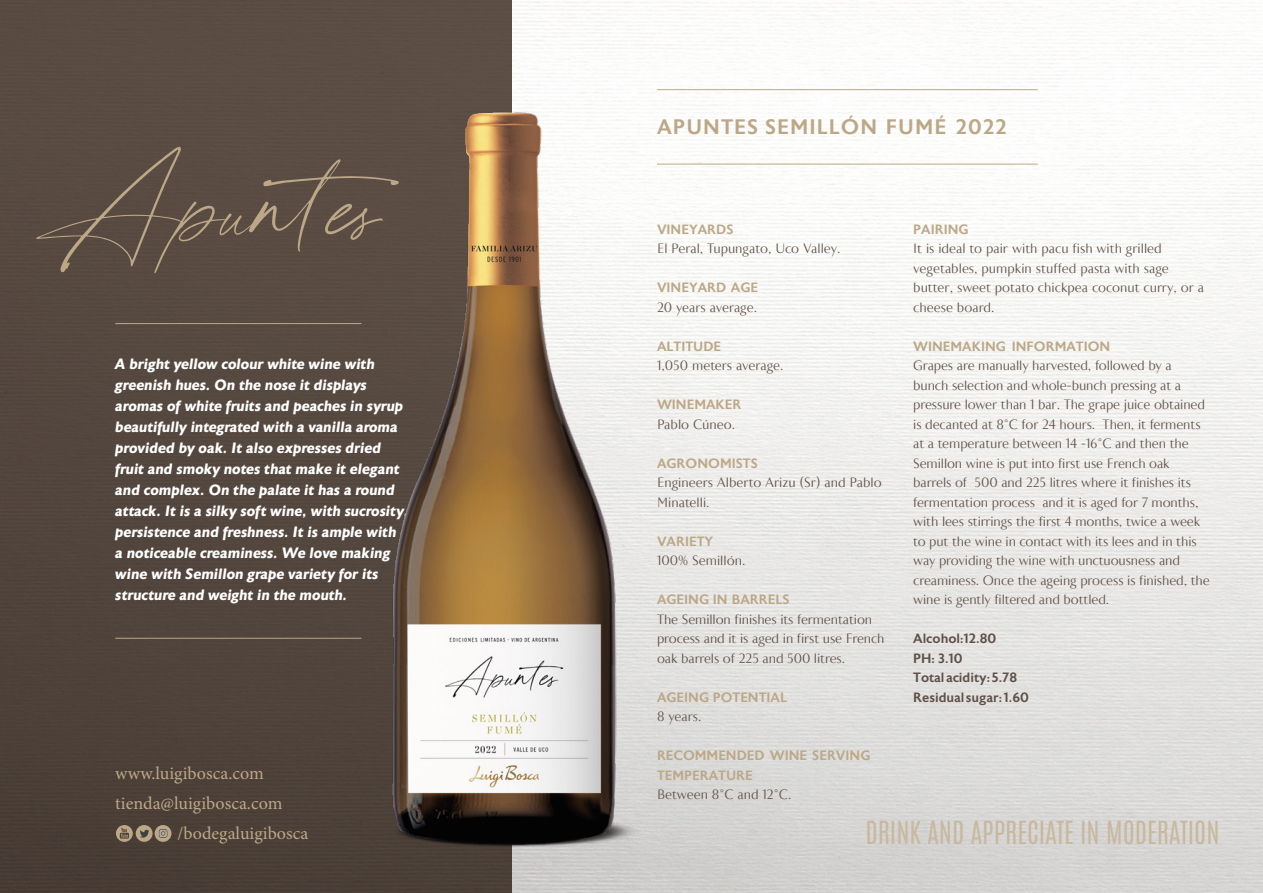
<style>
.page{position:relative;width:1263px;height:893px;background:#fff}
.page>*{position:absolute;margin:0;border:0;box-sizing:border-box;transform-origin:0 0}
.t1{font:27px "Antonio";color:#c8b89e}
.t2{font:500 21px "Astoria Sans";letter-spacing:.05em;color:#bca887}
.t3{font:18px "Minion Pro";color:#bca887}
.t4{font:italic 700 15px/21px "Astoria Sans";color:#fff}
.t5{font:300 13.5px/19.5px "Astoria Classic Sans";letter-spacing:-.01em;color:#5e5047}
.t6{font:500 13.5px/19.5px "Astoria Sans";color:#bca887}
.t7{font:500 13.5px/19.5px "Astoria Sans";color:#5e5047}
</style>
<div class="page">
<img style="left:511px;top:0;width:752px;height:893px">
<div style="left:0;top:0;width:511px;height:893px;background:#53463e"></div>
<div style="left:136px;top:825px;width:17px;height:17px;background:#bca887;border-radius:50%"></div>
<svg style="left:140px;top:830px;width:9px;height:8px"></svg>
<div style="left:155px;top:825px;width:16px;height:17px;background:#bca887;border-radius:50%"></div>
<svg style="left:159px;top:829px;width:9px;height:9px"></svg>
<svg style="left:116px;top:825px;width:17px;height:17px"></svg>
<svg style="left:36px;top:147px;width:353px;height:126px"></svg>
<hr style="left:115px;top:638px;width:246px;height:1px;background:#bca887">
<hr style="left:657px;top:164px;width:380px;height:1px;background:#bca887">
<hr style="left:657px;top:89px;width:380px;height:1px;background:#bca887">
<img style="left:370px;top:799px;width:283px;height:62px">
<img style="left:389px;top:53px;width:236px;height:800px">
<hr style="left:115px;top:323px;width:246px;height:1px;background:#bca887">
<p class="t4" style="left:115px;top:354px;width:295px">A bright yellow colour white wine with greenish hues. On the nose it displays aromas of white fruits and peaches in syrup beautifully integrated with a vanilla aroma provided by oak. It also expresses dried fruit and smoky notes that make it elegant and complex. On the palate it has a round attack. It is a silky soft wine, with sucrosity, persistence and freshness. It is ample with<br>a noticeable creaminess. We love making wine with Semillon grape variety for its structure and weight in the mouth.</p>
<h3 class="t3" style="left:115px;top:761px;width:150px">www.luigibosca.com</h3>
<h3 class="t3" style="left:115px;top:791px;width:169px">tienda@luigibosca.com</h3>
<h3 class="t3" style="left:177px;top:821px;width:132px">/bodegaluigibosca</h3>
<h2 class="t2" style="left:657px;top:115px;width:352px">APUNTES SEMILLÓN FUMÉ 2022</h2>
<p class="t6" style="left:657px;top:220px;width:78px">VINEYARDS</p>
<p class="t5" style="left:657px;top:239px;width:185px">El Peral, Tupungato, Uco Valley.</p>
<p class="t6" style="left:657px;top:278px;width:103px">VINEYARD AGE</p>
<p class="t5" style="left:657px;top:298px;width:102px">20 years average.</p>
<p class="t6" style="left:657px;top:337px;width:66px">ALTITUDE</p>
<p class="t5" style="left:657px;top:356px;width:128px">1,050 meters average.</p>
<p class="t6" style="left:657px;top:395px;width:86px">WINEMAKER</p>
<p class="t5" style="left:657px;top:415px;width:80px">Pablo Cúneo.</p>
<p class="t6" style="left:657px;top:454px;width:102px">AGRONOMISTS</p>
<p class="t5" style="left:657px;top:473px;width:226px">Engineers Alberto Arizu (Sr) and Pablo<br>Minatelli.</p>
<p class="t6" style="left:657px;top:532px;width:58px">VARIETY</p>
<p class="t5" style="left:657px;top:551px;width:90px">100% Semillón.</p>
<p class="t6" style="left:657px;top:590px;width:134px">AGEING IN BARRELS</p>
<p class="t5" style="left:657px;top:610px;width:229px">The Semillon finishes its fermentation process and it is aged in first use French oak barrels of 225 and 500 litres.</p>
<p class="t6" style="left:657px;top:688px;width:132px">AGEING POTENTIAL</p>
<p class="t5" style="left:657px;top:707px;width:46px">8 years.</p>
<p class="t6" style="left:657px;top:746px;width:215px">RECOMMENDED WINE SERVING<br>TEMPERATURE</p>
<p class="t5" style="left:657px;top:785px;width:136px">Between 8°C and 12°C.</p>
<p class="t6" style="left:913px;top:220px;width:57px">PAIRING</p>
<p class="t5" style="left:913px;top:239px;width:293px">It is ideal to pair with pacu fish with grilled vegetables, pumpkin stuffed pasta with sage butter, sweet potato chickpea coconut curry, or a cheese board.</p>
<p class="t6" style="left:913px;top:337px;width:199px">WINEMAKING INFORMATION</p>
<p class="t5" style="left:913px;top:356px;width:298px">Grapes are manually harvested, followed by a bunch selection and whole-bunch pressing at a pressure lower than 1 bar. The grape juice obtained is decanted at 8°C for 24 hours. Then, it ferments at a temperature between 14 -16°C and then the Semillon wine is put into first use French oak barrels of 500 and 225 litres where it finishes its fermentation process and it is aged for 7 months, with lees stirrings the first 4 months, twice a week to put the wine in contact with its lees and in this way providing the wine with unctuousness and creaminess. Once the ageing process is finished, the wine is gently filtered and bottled.</p>
<p class="t7" style="left:913px;top:629px;width:117px">Alcohol:12.80<br>PH: 3.10<br>Totalacidity:5.78<br>Residualsugar: 1.60</p>
<h1 class="t1" style="left:865px;top:813px;width:356px">DRINK AND APPRECIATE IN MODERATION</h1>
</div>
